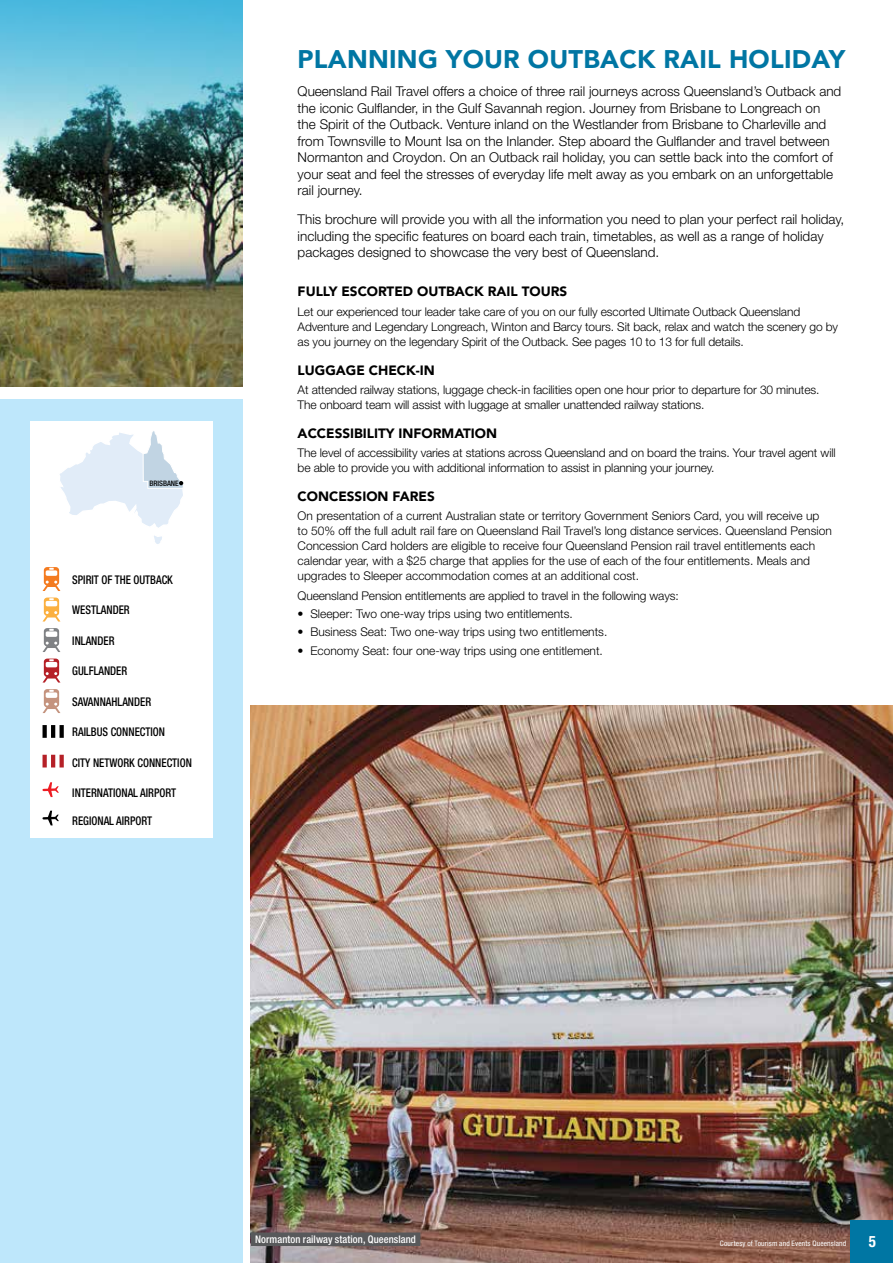
<style>
.page{position:relative;width:893px;height:1263px;background:#fff}
.page>*{position:absolute;margin:0;border:0;box-sizing:border-box;transform-origin:0 0}
.t1{font:900 25.5px "Avenir";letter-spacing:.01em;color:#0076a3}
.t2{font:700 condensed 15.75px "Helvetica Neue LT Std";color:#fff;scale:.95 1}
.t3{font:300 13.5px/16.5px "Helvetica Neue LT Std";color:#000}
.t4{font:900 13.5px "Avenir";color:#000}
.t5{font:300 12px/15px "Helvetica Neue LT Std";letter-spacing:-.01em;color:#000}
.t6{font:500 condensed 12px "Helvetica Neue LT Std";color:#000;scale:.9 1}
.t7{font:500 condensed 10.5px "Helvetica Neue LT Std";letter-spacing:.01em;color:#fff}
.t8{font:condensed 7.5px "Helvetica Neue LT Std";letter-spacing:.015em;color:#fff}
.t9{font:500 condensed 7.5px "Helvetica Neue LT Std";color:#000}
</style>
<div class="page">
<img style="left:0;top:175px;width:242px;height:212px">
<img style="left:0;top:0;width:242px;height:175px">
<img style="left:251px;top:706px;width:642px;height:557px">
<div style="left:251px;top:1232px;width:169px;height:14px;background:#58595b"></div>
<div style="left:0;top:400px;width:242px;height:863px;background:#bee7fb"></div>
<div style="left:30px;top:421px;width:183px;height:139px;background:#fff"></div>
<svg style="left:60px;top:431px;width:124px;height:113px"></svg>
<div style="left:30px;top:554px;width:183px;height:284px;background:#fff"></div>
<svg style="left:43px;top:567px;width:17px;height:24px"></svg>
<svg style="left:43px;top:597px;width:17px;height:24px"></svg>
<svg style="left:43px;top:628px;width:17px;height:24px"></svg>
<svg style="left:43px;top:659px;width:17px;height:23px"></svg>
<svg style="left:43px;top:689px;width:17px;height:24px"></svg>
<svg style="left:60px;top:725px;width:4px;height:13px"></svg>
<svg style="left:51px;top:725px;width:4px;height:13px"></svg>
<svg style="left:43px;top:725px;width:4px;height:13px"></svg>
<svg style="left:60px;top:755px;width:4px;height:12px"></svg>
<hr style="left:51px;top:755px;width:4px;height:12px;background:#b52027">
<svg style="left:43px;top:755px;width:4px;height:12px"></svg>
<svg style="left:42px;top:782px;width:17px;height:15px"></svg>
<svg style="left:42px;top:811px;width:17px;height:14px"></svg>
<div style="left:850px;top:1220px;width:43px;height:43px;background:#0076a3"></div>
<p class="t9" style="left:149px;top:478px;width:31px">BRISBANE</p>
<p class="t6" style="left:72px;top:572px;width:113px">SPIRIT OF THE OUTBACK</p>
<p class="t6" style="left:72px;top:603px;width:65px">WESTLANDER</p>
<p class="t6" style="left:72px;top:633px;width:48px">INLANDER</p>
<p class="t6" style="left:72px;top:664px;width:63px">GULFLANDER</p>
<p class="t6" style="left:72px;top:694px;width:89px">SAVANNAHLANDER</p>
<p class="t6" style="left:72px;top:725px;width:105px">RAILBUS CONNECTION</p>
<p class="t6" style="left:72px;top:755px;width:134px">CITY NETWORK CONNECTION</p>
<p class="t6" style="left:72px;top:786px;width:117px">INTERNATIONAL AIRPORT</p>
<p class="t6" style="left:72px;top:814px;width:90px">REGIONAL AIRPORT</p>
<h1 class="t1" style="left:298px;top:37px;width:549px">PLANNING YOUR OUTBACK RAIL HOLIDAY</h1>
<p class="t3" style="left:298px;top:83px;width:545px">Queensland Rail Travel offers a choice of three rail journeys across Queensland’s Outback and the iconic Gulflander, in the Gulf Savannah region. Journey from Brisbane to Longreach on the Spirit of the Outback. Venture inland on the Westlander from Brisbane to Charleville and from Townsville to Mount Isa on the Inlander. Step aboard the Gulflander and travel between Normanton and Croydon. On an Outback rail holiday, you can settle back into the comfort of your seat and feel the stresses of everyday life melt away as you embark on an unforgettable rail journey.</p>
<p class="t3" style="left:298px;top:211px;width:548px">This brochure will provide you with all the information you need to plan your perfect rail holiday, including the specific features on board each train, timetables, as well as a range of holiday packages designed to showcase the very best of Queensland.</p>
<p class="t4" style="left:298px;top:280px;width:271px">FULLY ESCORTED OUTBACK RAIL TOURS</p>
<p class="t5" style="left:298px;top:304px;width:542px">Let our experienced tour leader take care of you on our fully escorted Ultimate Outback Queensland<br>Adventure and Legendary Longreach, Winton and Barcy tours. Sit back, relax and watch the scenery go by as you journey on the legendary Spirit of the Outback. See pages 10 to 13 for full details.</p>
<p class="t4" style="left:298px;top:358px;width:139px">LUGGAGE CHECK-IN</p>
<p class="t5" style="left:298px;top:382px;width:523px">At attended railway stations, luggage check-in facilities open one hour prior to departure for 30 minutes.<br>The onboard team will assist with luggage at smaller unattended railway stations.</p>
<p class="t4" style="left:298px;top:422px;width:201px">ACCESSIBILITY INFORMATION</p>
<p class="t5" style="left:298px;top:445px;width:540px">The level of accessibility varies at stations across Queensland and on board the trains. Your travel agent will be able to provide you with additional information to assist in planning your journey.</p>
<p class="t4" style="left:298px;top:485px;width:139px">CONCESSION FARES</p>
<p class="t5" style="left:298px;top:508px;width:536px">On presentation of a current Australian state or territory Government Seniors Card, you will receive up to 50% off the full adult rail fare on Queensland Rail Travel’s long distance services. Queensland Pension Concession Card holders are eligible to receive four Queensland Pension rail travel entitlements each calendar year, with a $25 charge that applies for the use of each of the four entitlements. Meals and upgrades to Sleeper accommodation comes at an additional cost.</p>
<p class="t5" style="left:298px;top:588px;width:383px">Queensland Pension entitlements are applied to travel in the following ways:</p>
<p class="t5" style="left:298px;top:605px;width:277px">• Sleeper: Two one-way trips using two entitlements.</p>
<p class="t5" style="left:298px;top:624px;width:311px">• Business Seat: Two one-way trips using two entitlements.</p>
<p class="t5" style="left:298px;top:643px;width:307px">• Economy Seat: four one-way trips using one entitlement.</p>
<p class="t7" style="left:255px;top:1233px;width:162px">Normanton railway station, Queensland</p>
<p class="t8" style="left:720px;top:1239px;width:128px">Courtesy of Tourism and Events Queensland</p>
<h2 class="t2" style="left:869px;top:1232px;width:9px">5</h2>
</div>
